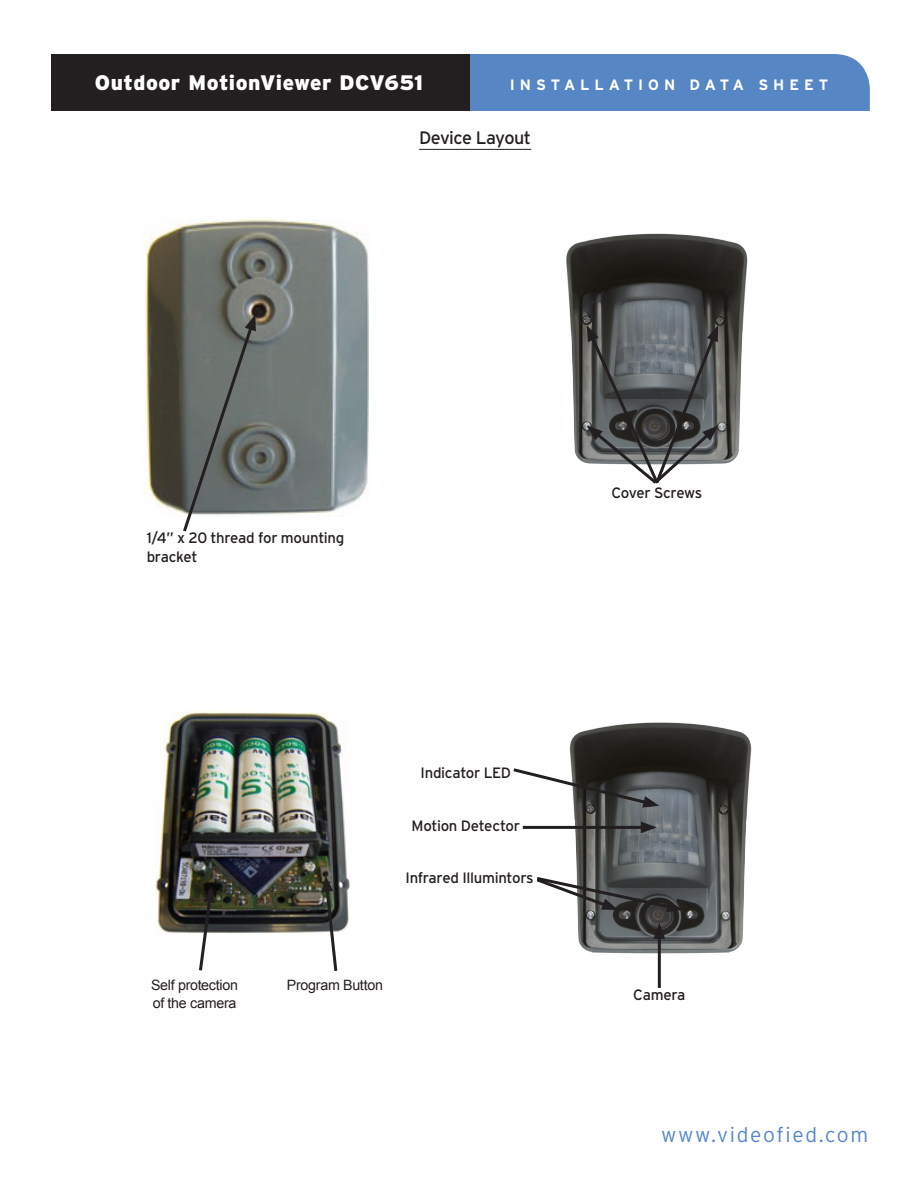
<style>
.page{position:relative;width:918px;height:1188px;background:#fff}
.page>*{position:absolute;margin:0;border:0;box-sizing:border-box;transform-origin:0 0}
.t1{font:900 21px "Interstate";letter-spacing:.02em;color:#fff}
.Website{font:300 21px "Interstate";letter-spacing:.08em;color:#5786c5}
.Specification{font:18px "Interstate";letter-spacing:-.03em;color:#231f20}
.Specification-2{font:15px/18.8px "Interstate";letter-spacing:-.02em;color:#231f20}
.t2{font:700 15px "Interstate";letter-spacing:.325em;color:#fff}
.Specification-3{font:14.25px/18px "Arial";letter-spacing:-.02em;color:#231f20}
</style>
<div class="page">
<div style="left:469px;top:54px;width:401px;height:57px;background:#5786c5"></div>
<div style="left:51px;top:54px;width:418px;height:57px;background:#231f20"></div>
<img style="left:143px;top:219px;width:225px;height:296px">
<img style="left:156px;top:712px;width:193px;height:221px">
<svg style="left:181px;top:314px;width:75px;height:218px;background:#707572"></svg>
<svg style="left:322px;top:876px;width:17px;height:95px"></svg>
<svg style="left:197px;top:886px;width:18px;height:85px"></svg>
<hr style="left:419px;top:149px;width:112px;height:1px;background:#231f20">
<img style="left:566px;top:233px;width:182px;height:231px">
<img style="left:562px;top:722px;width:190px;height:238px">
<svg style="left:587px;top:325px;width:131px;height:159px;background:#686b6c"></svg>
<svg style="left:513px;top:766px;width:146px;height:42px"></svg>
<hr style="left:523px;top:826px;width:124px;height:3px;background:#231f20">
<svg style="left:641px;top:822px;width:16px;height:11px"></svg>
<svg style="left:536px;top:875px;width:147px;height:37px"></svg>
<hr style="left:658px;top:933px;width:3px;height:55px;background:#231f20">
<svg style="left:653px;top:923px;width:12px;height:16px"></svg>
<p class="t1" style="left:95px;top:71px;width:330px">Outdoor MotionViewer DCV651</p>
<p class="t2" style="left:510px;top:76px;width:320px">INSTALLATION DATA SHEET</p>
<p class="Specification" style="left:419px;top:128px;width:114px">Device Layout</p>
<p class="Specification-2" style="left:147px;top:529px;width:199px">1/4” x 20 thread for mounting bracket</p>
<p class="Specification-2" style="left:612px;top:483px;width:92px">Cover Screws</p>
<p class="Specification-2" style="left:421px;top:763px;width:92px">Indicator LED</p>
<p class="Specification-2" style="left:412px;top:816px;width:110px">Motion Detector</p>
<p class="Specification-2" style="left:406px;top:868px;width:130px">Infrared Illumintors</p>
<p class="Specification-3" style="left:151px;top:976px;width:89px">Self protection of the camera</p>
<p class="Specification-3" style="left:287px;top:976px;width:98px">Program Button</p>
<p class="Specification-2" style="left:633px;top:985px;width:54px">Camera</p>
<p class="Website" style="left:661px;top:1123px;width:209px">www.videofied.com</p>
</div>
